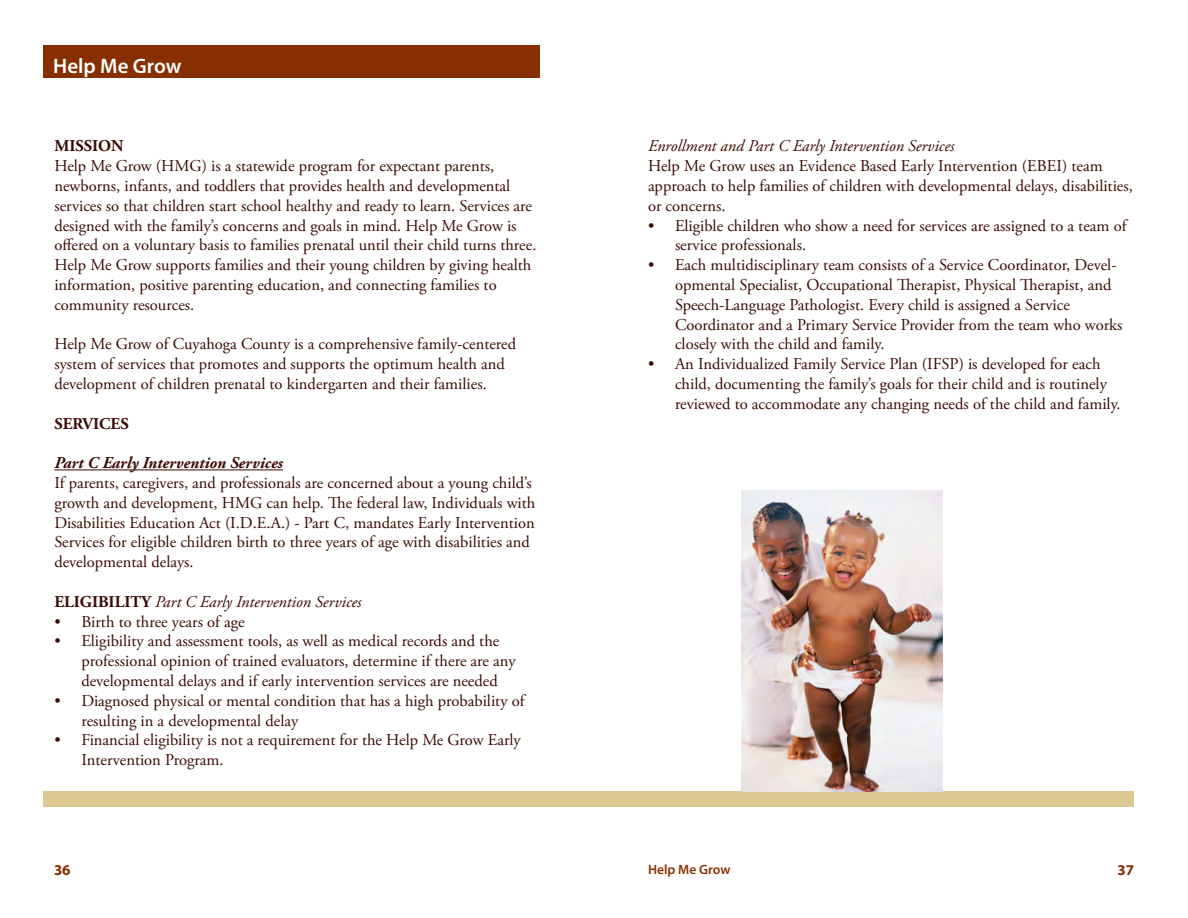
<style>
.page{position:relative;width:1188px;height:918px;background:#fff}
.page>*{position:absolute;margin:0;border:0;box-sizing:border-box;transform-origin:0 0}
.Heading_top{font:600 21px "Myriad Pro";color:#fff}
.Body_text{font:16.5px/19.8px "Adobe Garamond Pro";color:#3b0902}
.Body_text-2{font:italic 16.5px "Adobe Garamond Pro";color:#3b0902}
.Body_text-3{font:16.5px/19.8px "Adobe Garamond Pro";letter-spacing:-.02em;color:#3b0902}
.Body_text-4{font:italic 700 16.5px "Adobe Garamond Pro";color:#3b0902}
.Body_text-5{font:700 16.5px "Adobe Garamond Pro";color:#3b0902}
.t1{font:700 15px "Myriad Pro";color:#882f01}
.Heading_top-2{font:600 13.5px "Myriad Pro";color:#882f01}
.s1{font-weight:700;font-style:normal}
</style>
<div class="page">
<hr style="left:54px;top:469px;width:229px;height:1px;background:#3b0902">
<div style="left:43px;top:45px;width:497px;height:33px;background:#882f01"></div>
<div style="left:43px;top:792px;width:1091px;height:15px;background:#dbc893"></div>
<img style="left:742px;top:490px;width:200px;height:302px">
<p class="Heading_top" style="left:53px;top:52px;width:130px">Help Me Grow</p>
<p class="Body_text-5" style="left:54px;top:137px;width:71px">MISSION</p>
<p class="Body_text" style="left:54px;top:157px;width:484px">Help Me Grow (HMG) is a statewide program for expectant parents, newborns, infants, and toddlers that provides health and developmental services so that children start school healthy and ready to learn. Services are designed with the family’s concerns and goals in mind. Help Me Grow is offered on a voluntary basis to families prenatal until their child turns three.<br>Help Me Grow supports families and their young children by giving health information, positive parenting education, and connecting families to community resources.</p>
<p class="Body_text" style="left:54px;top:335px;width:463px">Help Me Grow of Cuyahoga County is a comprehensive family-centered system of services that promotes and supports the optimum health and development of children prenatal to kindergarten and their families.</p>
<p class="Body_text-5" style="left:54px;top:414px;width:76px">SERVICES</p>
<p class="Body_text-4" style="left:54px;top:454px;width:230px">Part C Early Intervention Services</p>
<p class="Body_text" style="left:54px;top:474px;width:483px">If parents, caregivers, and professionals are concerned about a young child’s growth and development, HMG can help. The federal law, Individuals with Disabilities Education Act (I.D.E.A.) - Part C, mandates Early Intervention Services for eligible children birth to three years of age with disabilities and developmental delays.</p>
<p class="Body_text-2" style="left:54px;top:592px;width:309px"><span class="s1">ELIGIBILITY</span> Part C Early Intervention Services</p>
<p class="Body_text" style="left:54px;top:612px;width:192px">• Birth to three years of age</p>
<p class="Body_text" style="left:81px;top:632px;width:436px;text-indent:-27px">• Eligibility and assessment tools, as well as medical records and the professional opinion of trained evaluators, determine if there are any developmental delays and if early intervention services are needed</p>
<p class="Body_text" style="left:81px;top:691px;width:447px;text-indent:-27px">• Diagnosed physical or mental condition that has a high probability of resulting in a developmental delay</p>
<p class="Body_text-3" style="left:81px;top:731px;width:441px;text-indent:-27px">• Financial eligibility is not a requirement for the Help Me Grow Early<br>Intervention Program.</p>
<p class="Body_text-2" style="left:648px;top:136px;width:308px">Enrollment and Part C Early Intervention Services</p>
<p class="Body_text" style="left:648px;top:157px;width:486px">Help Me Grow uses an Evidence Based Early Intervention (EBEI) team approach to help families of children with developmental delays, disabilities, or concerns.</p>
<p class="Body_text" style="left:675px;top:216px;width:455px;text-indent:-27px">• Eligible children who show a need for services are assigned to a team of service professionals.</p>
<p class="Body_text" style="left:675px;top:256px;width:449px;text-indent:-27px">• Each multidisciplinary team consists of a Service Coordinator, Devel&shy;opmental Specialist, Occupational Therapist, Physical Therapist, and Speech-Language Pathologist. Every child is assigned a Service Coordinator and a Primary Service Provider from the team who works closely with the child and family.</p>
<p class="Body_text" style="left:675px;top:355px;width:447px;text-indent:-27px">• An Individualized Family Service Plan (IFSP) is developed for each child, documenting the family’s goals for their child and is routinely reviewed to accommodate any changing needs of the child and family.</p>
<p class="Heading_top-2" style="left:648px;top:861px;width:84px">Help Me Grow</p>
<p class="t1" style="left:54px;top:860px;width:18px">36</p>
<p class="t1" style="left:1117px;top:860px;width:18px">37</p>
</div>
